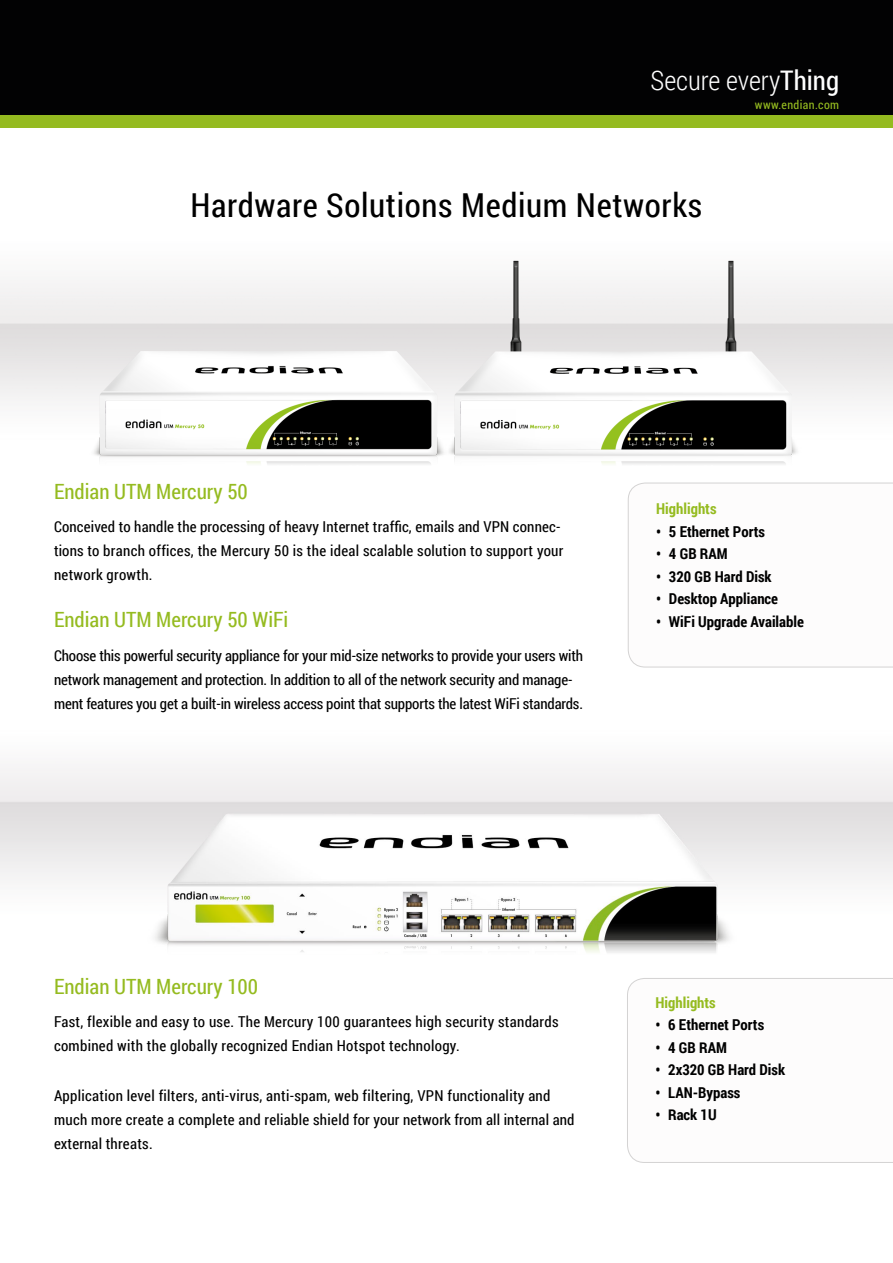
<style>
.page{position:relative;width:893px;height:1263px;background:#fff}
.page>*{position:absolute;margin:0;border:0;box-sizing:border-box;transform-origin:0 0}
.t1{font:33px "Roboto Condensed";letter-spacing:.02em;color:#000}
.t2{font:300 27px "Roboto Condensed";color:#fff}
.t3{font:21px "Roboto Condensed";color:#95bb20}
.t4{font:15px/24px "Roboto Condensed";letter-spacing:.01em;color:#000}
.t5{font:15px/24px "Roboto Condensed";letter-spacing:-.01em;color:#000}
.t6{font:700 15px "Roboto Condensed";color:#000}
.t7{font:700 15px "Roboto Condensed";color:#95bb20}
.t8{font:12px "Roboto Condensed";letter-spacing:.03em;color:#95bb20}
.s1{font-weight:400}
</style>
<div class="page">
<div style="left:0;top:115px;width:893px;height:13px;background:#95bb20"></div>
<div style="left:0;top:0;width:893px;height:115px;background:#020203"></div>
<img style="left:0;top:260px;width:893px;height:204px">
<img style="left:0;top:768px;width:893px;height:185px">
<svg style="left:627px;top:978px;width:266px;height:185px"></svg>
<svg style="left:627px;top:482px;width:266px;height:186px"></svg>
<h2 class="t2" style="left:651px;top:62px;width:190px">Secure every<span class="s1">Thing</span></h2>
<p class="t8" style="left:755px;top:96px;width:86px">www.endian.com</p>
<h1 class="t1" style="left:190px;top:183px;width:513px">Hardware Solutions Medium Networks</h1>
<h3 class="t3" style="left:54px;top:477px;width:195px">Endian UTM Mercury 50</h3>
<p class="t4" style="left:54px;top:514px;width:511px">Conceived to handle the processing of heavy Internet traffic, emails and VPN connec&shy;tions to branch offices, the Mercury 50 is the ideal scalable solution to support your network growth.</p>
<h3 class="t3" style="left:54px;top:605px;width:236px">Endian UTM Mercury 50 WiFi</h3>
<p class="t5" style="left:54px;top:643px;width:531px">Choose this powerful security appliance for your mid-size networks to provide your users with network management and protection. In addition to all of the network security and manage&shy;ment features you get a built-in wireless access point that supports the latest WiFi standards.</p>
<p class="t7" style="left:656px;top:498px;width:62px">Highlights</p>
<p class="t6" style="left:656px;top:521px;width:110px">• 5 Ethernet Ports</p>
<p class="t6" style="left:656px;top:543px;width:73px">• 4 GB RAM</p>
<p class="t6" style="left:656px;top:566px;width:117px">• 320 GB Hard Disk</p>
<p class="t6" style="left:656px;top:588px;width:123px">• Desktop Appliance</p>
<p class="t6" style="left:656px;top:611px;width:149px">• WiFi Upgrade Available</p>
<h3 class="t3" style="left:54px;top:972px;width:206px">Endian UTM Mercury 100</h3>
<p class="t4" style="left:54px;top:1009px;width:506px">Fast, flexible and easy to use. The Mercury 100 guarantees high security standards combined with the globally recognized Endian Hotspot technology.</p>
<p class="t4" style="left:54px;top:1083px;width:522px">Application level filters, anti-virus, anti-spam, web filtering, VPN functionality and much more create a complete and reliable shield for your network from all internal and external threats.</p>
<p class="t7" style="left:655px;top:992px;width:62px">Highlights</p>
<p class="t6" style="left:655px;top:1014px;width:110px">• 6 Ethernet Ports</p>
<p class="t6" style="left:655px;top:1037px;width:73px">• 4 GB RAM</p>
<p class="t6" style="left:655px;top:1059px;width:131px">• 2x320 GB Hard Disk</p>
<p class="t6" style="left:655px;top:1082px;width:86px">• LAN-Bypass</p>
<p class="t6" style="left:655px;top:1104px;width:63px">• Rack 1U</p>
</div>
